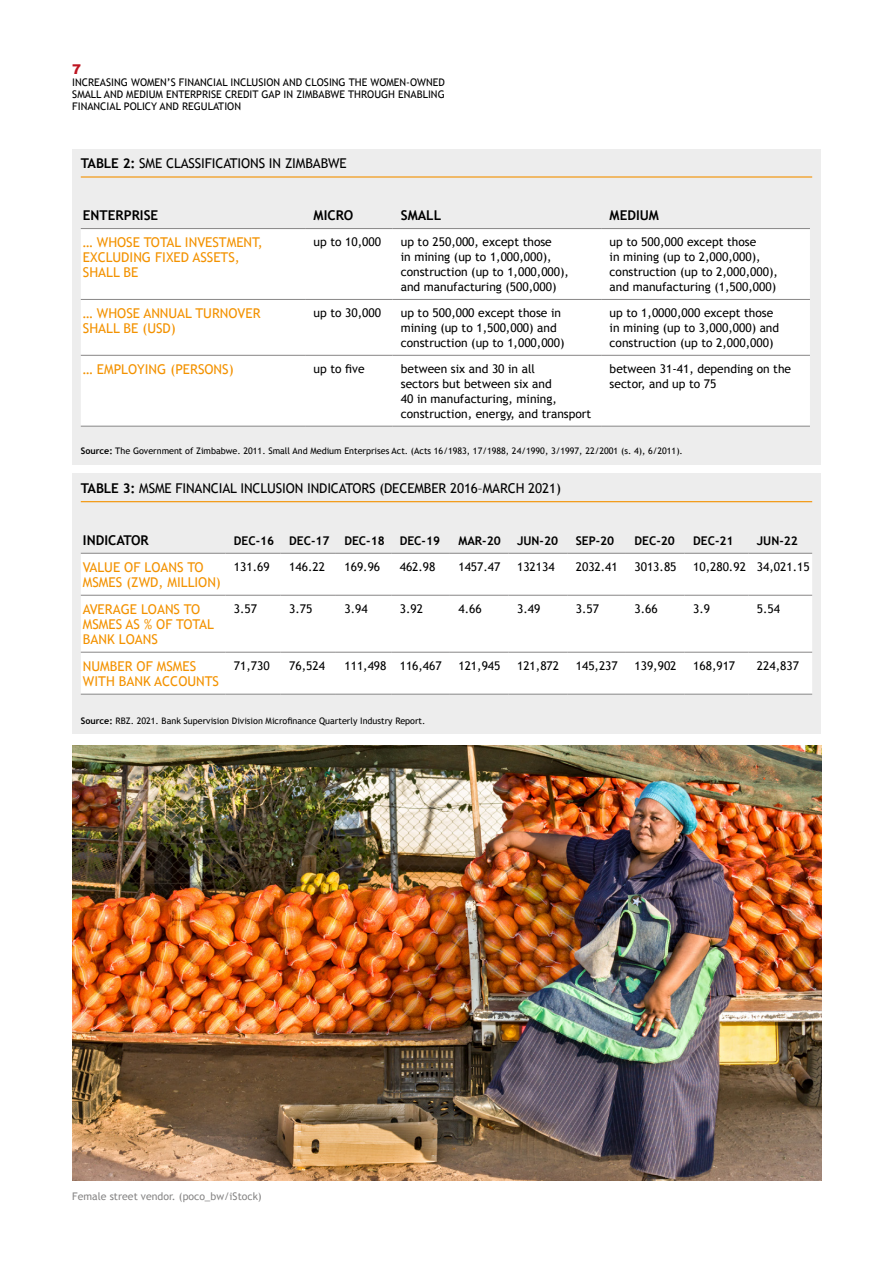
<style>
.page{position:relative;width:893px;height:1263px;background:#fff}
.page>*{position:absolute;margin:0;border:0;box-sizing:border-box;transform-origin:0 0}
.t1{font:13.5px/15px "Trebuchet MS";color:#f39200}
.t2{font:13.5px "Trebuchet MS";letter-spacing:-.01em;color:#000}
.t3{font:700 13.5px "Trebuchet MS";color:#000}
.t4{font:900 13.5px "Arial";color:#be1622}
.t5{font:12px/15px "Trebuchet MS";color:#000}
.t6{font:700 12px "Trebuchet MS";color:#000}
.t7{font:10.5px/12px "Trebuchet MS";color:#000;text-align:justify}
.t8{font:10.5px "Trebuchet MS";color:#878686}
.t9{font:9px "Trebuchet MS";color:#000}
.s1{font-weight:700}
</style>
<div class="page">
<div style="left:72px;top:149px;width:749px;height:316px;background:#ededed"></div>
<hr style="left:81px;top:176px;width:731px;height:2px;background:#f39200">
<div style="left:81px;top:230px;width:729px;height:196px;background:#fff"></div>
<hr style="left:81px;top:426px;width:224px;height:1px;background:#878686">
<hr style="left:305px;top:426px;width:87px;height:1px;background:#878686">
<hr style="left:392px;top:426px;width:209px;height:1px;background:#878686">
<hr style="left:601px;top:426px;width:209px;height:1px;background:#878686">
<hr style="left:81px;top:228px;width:224px;height:1px;background:#878686">
<hr style="left:305px;top:228px;width:87px;height:1px;background:#878686">
<hr style="left:392px;top:228px;width:209px;height:1px;background:#878686">
<hr style="left:601px;top:228px;width:209px;height:1px;background:#878686">
<hr style="left:81px;top:299px;width:224px;height:1px;background:#878686">
<hr style="left:305px;top:299px;width:87px;height:1px;background:#878686">
<hr style="left:392px;top:299px;width:209px;height:1px;background:#878686">
<hr style="left:601px;top:299px;width:209px;height:1px;background:#878686">
<hr style="left:81px;top:355px;width:224px;height:1px;background:#878686">
<hr style="left:305px;top:355px;width:87px;height:1px;background:#878686">
<hr style="left:392px;top:355px;width:209px;height:1px;background:#878686">
<hr style="left:601px;top:355px;width:209px;height:1px;background:#878686">
<div style="left:72px;top:473px;width:749px;height:261px;background:#ededed"></div>
<hr style="left:81px;top:501px;width:731px;height:1px;background:#f39200">
<div style="left:81px;top:554px;width:731px;height:140px;background:#fff"></div>
<hr style="left:81px;top:694px;width:144px;height:1px;background:#878686">
<hr style="left:225px;top:694px;width:56px;height:1px;background:#878686">
<hr style="left:281px;top:694px;width:55px;height:1px;background:#878686">
<hr style="left:336px;top:694px;width:55px;height:1px;background:#878686">
<hr style="left:391px;top:694px;width:59px;height:1px;background:#878686">
<hr style="left:450px;top:694px;width:59px;height:1px;background:#878686">
<hr style="left:509px;top:694px;width:58px;height:1px;background:#878686">
<hr style="left:567px;top:694px;width:59px;height:1px;background:#878686">
<hr style="left:626px;top:694px;width:59px;height:1px;background:#878686">
<hr style="left:685px;top:694px;width:63px;height:1px;background:#878686">
<hr style="left:748px;top:694px;width:64px;height:1px;background:#878686">
<hr style="left:81px;top:553px;width:144px;height:1px;background:#878686">
<hr style="left:225px;top:553px;width:56px;height:1px;background:#878686">
<hr style="left:281px;top:553px;width:55px;height:1px;background:#878686">
<hr style="left:336px;top:553px;width:55px;height:1px;background:#878686">
<hr style="left:391px;top:553px;width:59px;height:1px;background:#878686">
<hr style="left:450px;top:553px;width:59px;height:1px;background:#878686">
<hr style="left:509px;top:553px;width:58px;height:1px;background:#878686">
<hr style="left:567px;top:553px;width:59px;height:1px;background:#878686">
<hr style="left:626px;top:553px;width:59px;height:1px;background:#878686">
<hr style="left:685px;top:553px;width:63px;height:1px;background:#878686">
<hr style="left:748px;top:553px;width:64px;height:1px;background:#878686">
<hr style="left:81px;top:595px;width:144px;height:1px;background:#878686">
<hr style="left:225px;top:595px;width:56px;height:1px;background:#878686">
<hr style="left:281px;top:595px;width:55px;height:1px;background:#878686">
<hr style="left:336px;top:595px;width:55px;height:1px;background:#878686">
<hr style="left:391px;top:595px;width:59px;height:1px;background:#878686">
<hr style="left:450px;top:595px;width:59px;height:1px;background:#878686">
<hr style="left:509px;top:595px;width:58px;height:1px;background:#878686">
<hr style="left:567px;top:595px;width:59px;height:1px;background:#878686">
<hr style="left:626px;top:595px;width:59px;height:1px;background:#878686">
<hr style="left:685px;top:595px;width:63px;height:1px;background:#878686">
<hr style="left:748px;top:595px;width:64px;height:1px;background:#878686">
<hr style="left:81px;top:652px;width:144px;height:1px;background:#878686">
<hr style="left:225px;top:652px;width:56px;height:1px;background:#878686">
<hr style="left:281px;top:652px;width:55px;height:1px;background:#878686">
<hr style="left:336px;top:652px;width:55px;height:1px;background:#878686">
<hr style="left:391px;top:652px;width:59px;height:1px;background:#878686">
<hr style="left:450px;top:652px;width:59px;height:1px;background:#878686">
<hr style="left:509px;top:652px;width:58px;height:1px;background:#878686">
<hr style="left:567px;top:652px;width:59px;height:1px;background:#878686">
<hr style="left:626px;top:652px;width:59px;height:1px;background:#878686">
<hr style="left:685px;top:652px;width:63px;height:1px;background:#878686">
<hr style="left:748px;top:652px;width:64px;height:1px;background:#878686">
<img style="left:73px;top:746px;width:748px;height:434px">
<p class="t4" style="left:72px;top:59px;width:11px">7</p>
<p class="t7" style="left:72px;top:76px;width:374px">INCREASING WOMEN’S FINANCIAL INCLUSION AND CLOSING THE WOMEN-OWNED SMALL AND MEDIUM ENTERPRISE CREDIT GAP IN ZIMBABWE THROUGH ENABLING FINANCIAL POLICY AND REGULATION</p>
<p class="t2" style="left:81px;top:155px;width:267px"><span class="s1">TABLE 2:</span> SME CLASSIFICATIONS IN ZIMBABWE</p>
<p class="t3" style="left:83px;top:207px;width:77px">ENTERPRISE</p>
<p class="t3" style="left:314px;top:207px;width:41px">MICRO</p>
<p class="t3" style="left:401px;top:207px;width:42px">SMALL</p>
<p class="t3" style="left:610px;top:207px;width:51px">MEDIUM</p>
<p class="t1" style="left:83px;top:235px;width:181px">… WHOSE TOTAL INVESTMENT,<br>EXCLUDING FIXED ASSETS,<br>SHALL BE</p>
<p class="t5" style="left:314px;top:234px;width:69px">up to 10,000</p>
<p class="t5" style="left:401px;top:234px;width:170px">up to 250,000, except those<br>in mining (up to 1,000,000), construction (up to 1,000,000), and manufacturing (500,000)</p>
<p class="t5" style="left:610px;top:234px;width:170px">up to 500,000 except those<br>in mining (up to 2,000,000), construction (up to 2,000,000), and manufacturing (1,500,000)</p>
<p class="t1" style="left:83px;top:306px;width:179px">… WHOSE ANNUAL TURNOVER<br>SHALL BE (USD)</p>
<p class="t5" style="left:314px;top:305px;width:69px">up to 30,000</p>
<p class="t5" style="left:401px;top:305px;width:165px">up to 500,000 except those in mining (up to 1,500,000) and construction (up to 1,000,000)</p>
<p class="t5" style="left:610px;top:305px;width:171px">up to 1,0000,000 except those in mining (up to 3,000,000) and construction (up to 2,000,000)</p>
<p class="t1" style="left:83px;top:362px;width:152px">… EMPLOYING (PERSONS)</p>
<p class="t5" style="left:314px;top:361px;width:53px">up to five</p>
<p class="t5" style="left:401px;top:361px;width:192px">between six and 30 in all<br>sectors but between six and<br>40 in manufacturing, mining, construction, energy, and transport</p>
<p class="t5" style="left:610px;top:361px;width:183px">between 31-41, depending on the sector, and up to 75</p>
<p class="t9" style="left:81px;top:446px;width:604px"><span class="s1">Source:</span> The Government of Zimbabwe. 2011. Small And Medium Enterprises Act. (Acts 16/1983, 17/1988, 24/1990, 3/1997, 22/2001 (s. 4), 6/2011).</p>
<p class="t2" style="left:81px;top:480px;width:482px"><span class="s1">TABLE 3:</span> MSME FINANCIAL INCLUSION INDICATORS (DECEMBER 2016–MARCH 2021)</p>
<p class="t3" style="left:83px;top:531px;width:67px">INDICATOR</p>
<p class="t6" style="left:234px;top:533px;width:208px">DEC-16 DEC-17 DEC-18 DEC-19</p>
<p class="t6" style="left:458px;top:533px;width:44px">MAR-20</p>
<p class="t6" style="left:517px;top:533px;width:43px">JUN-20</p>
<p class="t6" style="left:576px;top:533px;width:40px">SEP-20</p>
<p class="t6" style="left:634px;top:533px;width:42px">DEC-20</p>
<p class="t6" style="left:693px;top:533px;width:42px">DEC-21</p>
<p class="t6" style="left:757px;top:533px;width:43px">JUN-22</p>
<p class="t1" style="left:83px;top:560px;width:140px">VALUE OF LOANS TO<br>MSMES (ZWD, MILLION)</p>
<p class="t5" style="left:234px;top:559px;width:37px">131.69</p>
<p class="t5" style="left:289px;top:559px;width:37px">146.22</p>
<p class="t5" style="left:344px;top:559px;width:37px">169.96</p>
<p class="t5" style="left:400px;top:559px;width:37px">462.98</p>
<p class="t5" style="left:458px;top:559px;width:44px">1457.47</p>
<p class="t5" style="left:517px;top:559px;width:39px">132134</p>
<p class="t5" style="left:576px;top:559px;width:44px">2032.41</p>
<p class="t5" style="left:634px;top:559px;width:44px">3013.85</p>
<p class="t5" style="left:693px;top:559px;width:118px">10,280.92 34,021.15</p>
<p class="t1" style="left:83px;top:602px;width:132px">AVERAGE LOANS TO<br>MSMES AS % OF TOTAL<br>BANK LOANS</p>
<p class="t5" style="left:234px;top:601px;width:25px">3.57</p>
<p class="t5" style="left:289px;top:601px;width:25px">3.75</p>
<p class="t5" style="left:344px;top:601px;width:25px">3.94</p>
<p class="t5" style="left:400px;top:601px;width:25px">3.92</p>
<p class="t5" style="left:458px;top:601px;width:25px">4.66</p>
<p class="t5" style="left:517px;top:601px;width:25px">3.49</p>
<p class="t5" style="left:576px;top:601px;width:25px">3.57</p>
<p class="t5" style="left:634px;top:601px;width:25px">3.66</p>
<p class="t5" style="left:693px;top:601px;width:18px">3.9</p>
<p class="t5" style="left:757px;top:601px;width:25px">5.54</p>
<p class="t1" style="left:83px;top:658px;width:138px">NUMBER OF MSMES<br>WITH BANK ACCOUNTS</p>
<p class="t5" style="left:234px;top:658px;width:37px">71,730</p>
<p class="t5" style="left:289px;top:658px;width:37px">76,524</p>
<p class="t5" style="left:344px;top:658px;width:99px">111,498 116,467</p>
<p class="t5" style="left:458px;top:658px;width:44px">121,945</p>
<p class="t5" style="left:517px;top:658px;width:44px">121,872</p>
<p class="t5" style="left:576px;top:658px;width:44px">145,237</p>
<p class="t5" style="left:634px;top:658px;width:44px">139,902</p>
<p class="t5" style="left:693px;top:658px;width:44px">168,917</p>
<p class="t5" style="left:757px;top:658px;width:44px">224,837</p>
<p class="t9" style="left:81px;top:715px;width:346px"><span class="s1">Source:</span> RBZ. 2021. Bank Supervision Division Microfinance Quarterly Industry Report.</p>
<p class="t8" style="left:72px;top:1190px;width:191px">Female street vendor. (poco_bw/iStock)</p>
</div>
